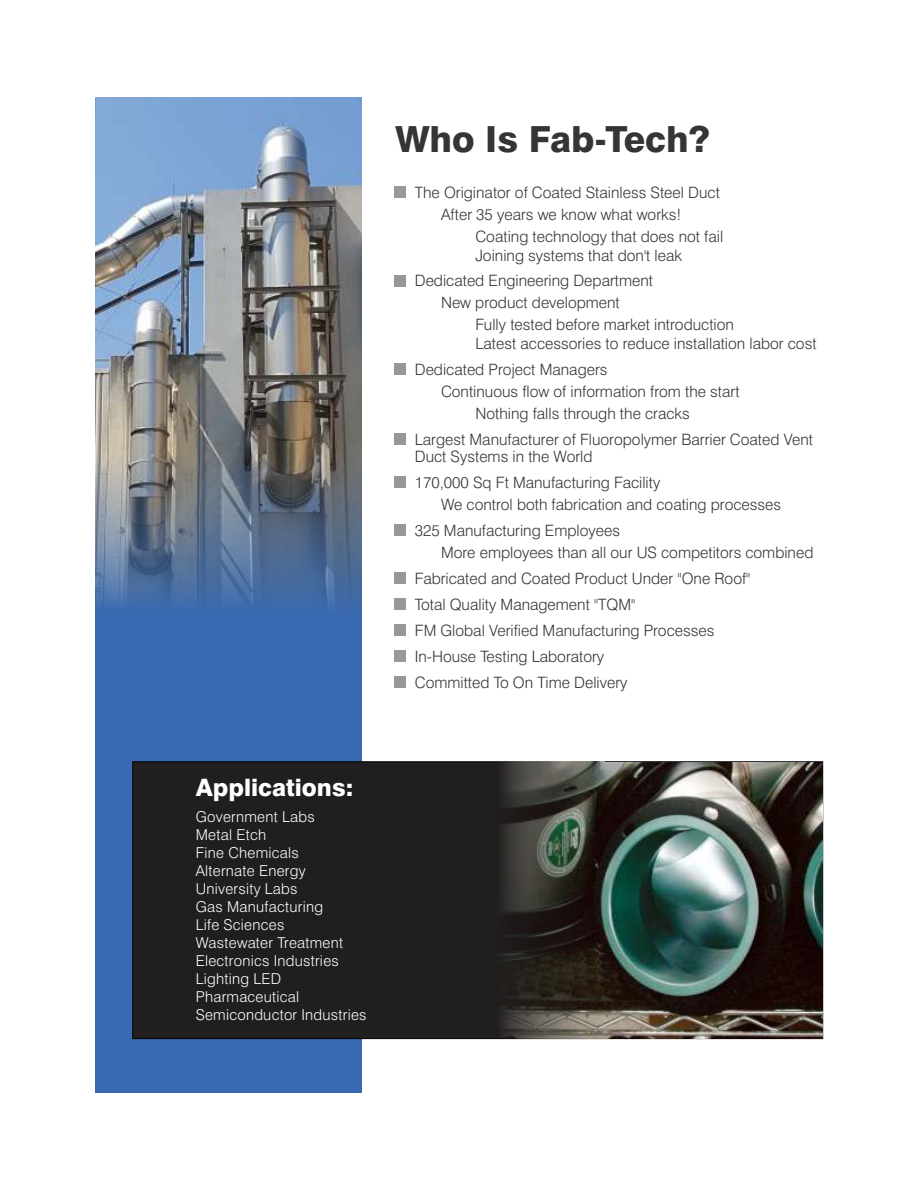
<style>
.page{position:relative;width:918px;height:1188px;background:#fff}
.page>*{position:absolute;margin:0;border:0;box-sizing:border-box;transform-origin:0 0}
.t1{font:800 36px "Swiss 721 BT";color:#373435}
.t2{font:800 24px "Swiss 721 BT";color:#fefefe}
.t3{font:300 15.6px/21.9px "Swiss 721 BT";color:#373435}
.t4{font:300 15px/18px "Swiss 721 BT";letter-spacing:.015em;color:#fefefe}
</style>
<div class="page">
<div style="left:95px;top:98px;width:267px;height:995px;background:#396ab1"></div>
<img style="left:95px;top:98px;width:267px;height:509px">
<div style="left:132px;top:761px;width:691px;height:278px;background:#201e1e"></div>
<img style="left:485px;top:762px;width:338px;height:277px">
<div style="left:394px;top:187px;width:12px;height:11px;background:#96989a"></div>
<div style="left:394px;top:275px;width:12px;height:11px;background:#96989a"></div>
<div style="left:394px;top:363px;width:12px;height:12px;background:#96989a"></div>
<div style="left:394px;top:433px;width:12px;height:11px;background:#96989a"></div>
<div style="left:394px;top:477px;width:12px;height:11px;background:#96989a"></div>
<div style="left:394px;top:524px;width:12px;height:12px;background:#96989a"></div>
<div style="left:394px;top:572px;width:12px;height:12px;background:#96989a"></div>
<div style="left:394px;top:598px;width:12px;height:12px;background:#96989a"></div>
<div style="left:394px;top:624px;width:12px;height:12px;background:#96989a"></div>
<div style="left:394px;top:650px;width:12px;height:12px;background:#96989a"></div>
<div style="left:394px;top:676px;width:12px;height:12px;background:#96989a"></div>
<h1 class="t1" style="left:395px;top:125px;width:316px">Who Is Fab-Tech?</h1>
<p class="t3" style="left:415px;top:183px;width:307px">The Originator of Coated Stainless Steel Duct</p>
<p class="t3" style="left:475px;top:205px;width:249px;text-indent:-34px">After 35 years we know what works!<br>Coating technology that does not fail</p>
<p class="t3" style="left:475px;top:246px;width:208px">Joining systems that don't leak</p>
<p class="t3" style="left:475px;top:293px;width:260px;text-indent:-34px">New product development<br>Fully tested before market introduction</p>
<p class="t3" style="left:475px;top:334px;width:343px">Latest accessories to reduce installation labor cost</p>
<p class="t3" style="left:475px;top:382px;width:266px;text-indent:-34px">Continuous flow of information from the start<br>Nothing falls through the cracks</p>
<p class="t3" style="left:415px;top:432px;width:400px;line-height:17.4px">Largest Manufacturer of Fluoropolymer Barrier Coated Vent<br>Duct Systems in the World</p>
<p class="t3" style="left:441px;top:473px;width:342px;text-indent:-26px">170,000 Sq Ft Manufacturing Facility<br>We control both fabrication and coating processes</p>
<p class="t3" style="left:441px;top:521px;width:374px;text-indent:-26px">325 Manufacturing Employees<br>More employees than all our US competitors combined</p>
<p class="t3" style="left:415px;top:567px;width:337px;line-height:26px">Fabricated and Coated Product Under "One Roof" Total Quality Management "TQM"<br>FM Global Verified Manufacturing Processes In-House Testing Laboratory<br>Committed To On Time Delivery</p>
<p class="t3" style="left:415px;top:271px;width:240px">Dedicated Engineering Department</p>
<p class="t3" style="left:415px;top:360px;width:194px">Dedicated Project Managers</p>
<h2 class="t2" style="left:196px;top:778px;width:159px">Applications:</h2>
<p class="t4" style="left:196px;top:809px;width:172px">Government Labs<br>Metal Etch<br>Fine Chemicals<br>Alternate Energy<br>University Labs<br>Gas Manufacturing<br>Life Sciences<br>Wastewater Treatment<br>Electronics Industries<br>Lighting LED<br>Pharmaceutical<br>Semiconductor Industries</p>
</div>
